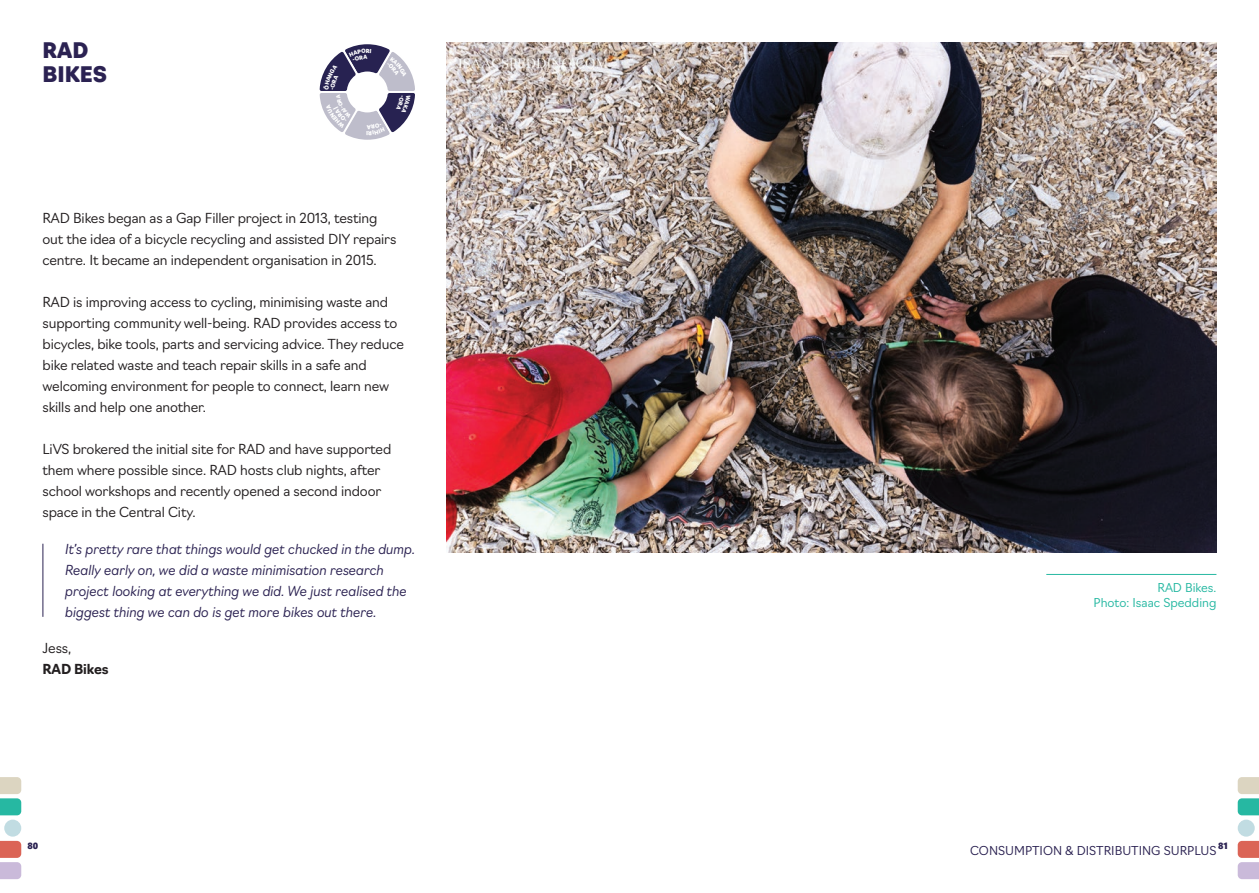
<style>
.page{position:relative;width:1259px;height:893px;background:#fff}
.page>*{position:absolute;margin:0;border:0;box-sizing:border-box;transform-origin:0 0}
.t1{font:900 21px/24px "Navigo";color:#2b2252}
.t2{font:300 13.5px/21px "Navigo";letter-spacing:-.01em;color:#231f20}
.t3{font:italic 300 13.5px/21px "Navigo";letter-spacing:-.01em;color:#2b2252}
.t4{font:700 13.5px "Navigo";letter-spacing:-.01em;color:#231f20}
.t5{font:300 12px "Navigo";color:#2b2252}
.t6{font:300 12px/15px "Navigo";color:#26b8a2;text-align:right}
.t7{font:9px "Segoe UI Black";color:#2b2252}
.t8{font:900 5.55px "Navigo";color:#fff}
</style>
<div class="page">
<hr style="left:43px;top:544px;width:1px;height:73px;background:#2b2252">
<img style="left:446px;top:43px;width:770px;height:510px">
<hr style="left:1046px;top:574px;width:170px;height:1px;background:#26b8a2">
<svg style="left:0;top:841px;width:21px;height:38px"></svg>
<svg style="left:1237px;top:841px;width:22px;height:38px"></svg>
<svg style="left:0;top:777px;width:21px;height:38px"></svg>
<svg style="left:1237px;top:777px;width:22px;height:38px"></svg>
<div style="left:4px;top:820px;width:17px;height:17px;background:#c1dce2;border-radius:50%"></div>
<div style="left:1237px;top:820px;width:17px;height:17px;background:#c1dce2;border-radius:50%"></div>
<svg style="left:319px;top:44px;width:96px;height:96px"></svg>
<h1 class="t1" style="left:43px;top:37px;width:66px">RAD<br>BIKES</h1>
<p class="t8" style="left:368px;top:137px;width:3px;rotate:-180deg">I</p>
<p class="t2" style="left:43px;top:206px;width:355px">RAD Bikes began as a Gap Filler project in 2013, testing out the idea of a bicycle recycling and assisted DIY repairs centre. It became an independent organisation in 2015.</p>
<p class="t2" style="left:43px;top:290px;width:363px">RAD is improving access to cycling, minimising waste and supporting community well-being. RAD provides access to bicycles, bike tools, parts and servicing advice. They reduce bike related waste and teach repair skills in a safe and welcoming environment for people to connect, learn new skills and help one another.</p>
<p class="t2" style="left:43px;top:437px;width:350px">LiVS brokered the initial site for RAD and have supported them where possible since. RAD hosts club nights, after school workshops and recently opened a second indoor space in the Central City.</p>
<p class="t3" style="left:65px;top:537px;width:351px">It’s pretty rare that things would get chucked in the dump.<br>Really early on, we did a waste minimisation research project looking at everything we did. We just realised the biggest thing we can do is get more bikes out there.</p>
<p class="t2" style="left:43px;top:636px;width:30px">Jess,</p>
<p class="t4" style="left:43px;top:658px;width:68px">RAD Bikes</p>
<p class="t6" style="left:1093px;top:579px;width:124px">RAD Bikes.<br>Photo: Isaac Spedding</p>
<p class="t7" style="left:27px;top:839px;width:12px">80</p>
<p class="t7" style="left:1218px;top:839px;width:11px">81</p>
<p class="t5" style="left:970px;top:841px;width:248px">CONSUMPTION &amp; DISTRIBUTING SURPLUS</p>
</div>
